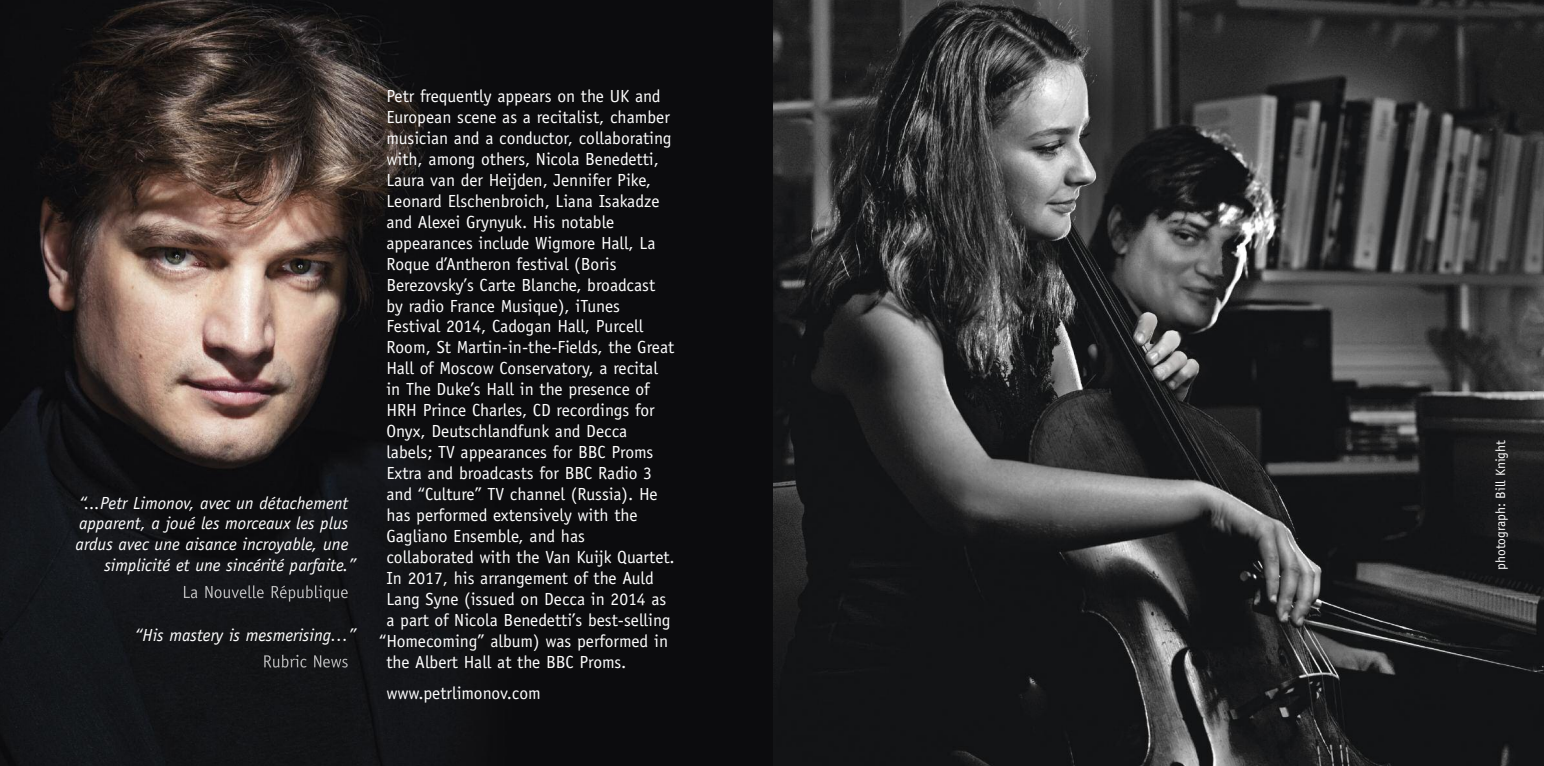
<style>
.page{position:relative;width:1544px;height:766px;background:#fff}
.page>*{position:absolute;margin:0;border:0;box-sizing:border-box;transform-origin:0 0}
.t1{font:17.55px "Officina Sans";color:#fff}
.t2{font:italic 17.55px "Officina Sans";color:#fff}
.t3{font:13.5px "Officina Sans";color:#fff}
</style>
<div class="page">
<img style="left:772px;top:0;width:771px;height:765px">
<svg style="left:0;top:0;width:772px;height:765px;background:#211d1d"></svg>
<img style="left:184px;top:585px;width:80px;height:13px">
<img style="left:264px;top:654px;width:77px;height:13px">
<p class="t2" style="left:79px;top:496px;width:271px">“...Petr Limonov, avec un détachement</p>
<p class="t2" style="left:79px;top:516px;width:271px">apparent, a joué les morceaux les plus</p>
<p class="t2" style="left:76px;top:537px;width:274px">ardus avec une aisance incroyable, une</p>
<p class="t2" style="left:104px;top:558px;width:254px">simplicité et une sincérité parfaite.”</p>
<p class="t2" style="left:134px;top:628px;width:224px">“His mastery is mesmerising…”</p>
<p class="t1" style="left:386px;top:89px;width:276px">Petr frequently appears on the UK and</p>
<p class="t1" style="left:386px;top:110px;width:285px">European scene as a recitalist, chamber</p>
<p class="t1" style="left:386px;top:131px;width:287px">musician and a conductor, collaborating</p>
<p class="t1" style="left:386px;top:152px;width:274px">with, among others, Nicola Benedetti,</p>
<p class="t1" style="left:386px;top:173px;width:266px">Laura van der Heijden, Jennifer Pike,</p>
<p class="t1" style="left:386px;top:194px;width:274px">Leonard Elschenbroich, Liana Isakadze</p>
<p class="t1" style="left:386px;top:215px;width:229px">and Alexei Grynyuk. His notable</p>
<p class="t1" style="left:386px;top:236px;width:270px">appearances include Wigmore Hall, La</p>
<p class="t1" style="left:386px;top:257px;width:232px">Roque d’Antheron festival (Boris</p>
<p class="t1" style="left:386px;top:278px;width:270px">Berezovsky’s Carte Blanche, broadcast</p>
<p class="t1" style="left:386px;top:299px;width:235px">by radio France Musique), iTunes</p>
<p class="t1" style="left:386px;top:320px;width:258px">Festival 2014, Cadogan Hall, Purcell</p>
<p class="t1" style="left:386px;top:341px;width:289px">Room, St Martin-in-the-Fields, the Great</p>
<p class="t1" style="left:386px;top:361px;width:273px">Hall of Moscow Conservatory, a recital</p>
<p class="t1" style="left:386px;top:382px;width:265px">in The Duke’s Hall in the presence of</p>
<p class="t1" style="left:386px;top:403px;width:270px">HRH Prince Charles, CD recordings for</p>
<p class="t1" style="left:386px;top:424px;width:242px">Onyx, Deutschlandfunk and Decca</p>
<p class="t1" style="left:386px;top:445px;width:268px">labels; TV appearances for BBC Proms</p>
<p class="t1" style="left:386px;top:466px;width:267px">Extra and broadcasts for BBC Radio 3</p>
<p class="t1" style="left:386px;top:487px;width:273px">and “Culture” TV channel (Russia). He</p>
<p class="t1" style="left:386px;top:508px;width:253px">has performed extensively with the</p>
<p class="t1" style="left:386px;top:529px;width:200px">Gagliano Ensemble, and has</p>
<p class="t1" style="left:386px;top:550px;width:290px">collaborated with the Van Kuijk Quartet.</p>
<p class="t1" style="left:386px;top:571px;width:269px">In 2017, his arrangement of the Auld</p>
<p class="t1" style="left:386px;top:592px;width:281px">Lang Syne (issued on Decca in 2014 as</p>
<p class="t1" style="left:386px;top:613px;width:286px">a part of Nicola Benedetti’s best-selling</p>
<p class="t1" style="left:379px;top:633px;width:290px">“Homecoming” album) was performed in</p>
<p class="t1" style="left:386px;top:654px;width:241px">the Albert Hall at the BBC Proms.</p>
<p class="t1" style="left:386px;top:686px;width:156px">www.petrlimonov.com</p>
<p class="t3" style="left:1495px;top:569px;width:131px;rotate:-90deg">photograph: Bill Knight</p>
</div>
